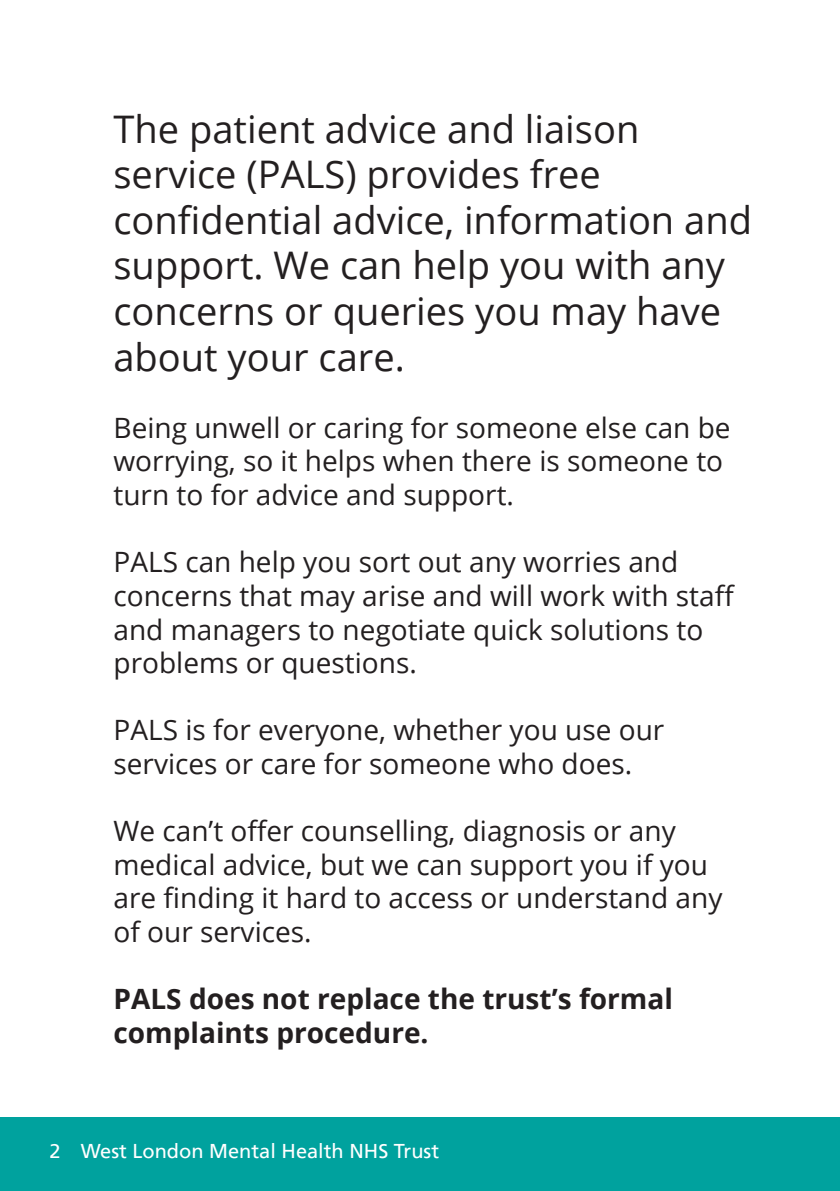
<style>
.page{position:relative;width:840px;height:1191px;background:#fff}
.page>*{position:absolute;margin:0;border:0;box-sizing:border-box;transform-origin:0 0}
.Body_14pt{font:38px/45.6px "Open Sans";color:#231f20}
.Body_14pt-2{font:28px/33.6px "Open Sans";color:#231f20}
.Body_14pt-3{font:700 28px/33.6px "Open Sans";color:#231f20}
.Footer_text{font:20px "Frutiger";color:#fff}
</style>
<div class="page">
<div style="left:0;top:1117px;width:839px;height:74px;background:#00a29e"></div>
<p class="Body_14pt" style="left:113px;top:105px;width:639px">The patient advice and liaison service (PALS) provides free confidential advice, information and support. We can help you with any concerns or queries you may have about your care.</p>
<p class="Body_14pt-2" style="left:113px;top:410px;width:618px">Being unwell or caring for someone else can be worrying, so it helps when there is someone to turn to for advice and support.</p>
<p class="Body_14pt-2" style="left:113px;top:544px;width:622px">PALS can help you sort out any worries and concerns that may arise and will work with staff and managers to negotiate quick solutions to problems or questions.</p>
<p class="Body_14pt-2" style="left:113px;top:712px;width:552px">PALS is for everyone, whether you use our services or care for someone who does.</p>
<p class="Body_14pt-2" style="left:113px;top:813px;width:610px">We can’t offer counselling, diagnosis or any medical advice, but we can support you if you are finding it hard to access or understand any of our services.</p>
<p class="Body_14pt-3" style="left:113px;top:981px;width:560px">PALS does not replace the trust’s formal complaints procedure.</p>
<p class="Footer_text" style="left:50px;top:1139px;width:391px">2 West London Mental Health NHS Trust</p>
</div>
